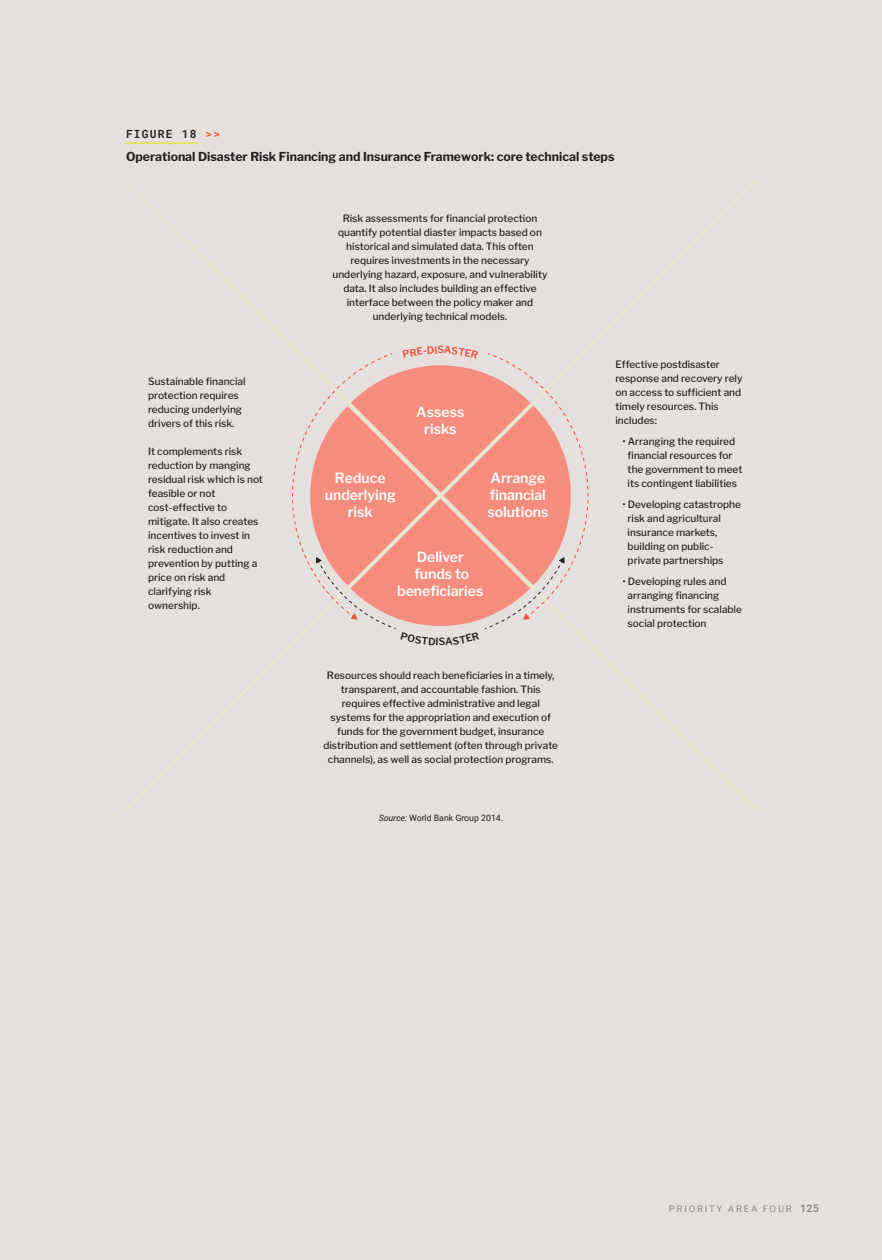
<style>
.page{position:relative;width:882px;height:1260px;background:#e5e0de}
.page>*{position:absolute;margin:0;border:0;box-sizing:border-box;transform-origin:0 0}
.t1{font:600 14px/16.8px "Libre Franklin";color:#fff;text-align:center}
.Figure_Title{font:700 12.25px "Libre Franklin";color:#231f20}
.Figure_Number{font:600 11.38px "Roboto Mono";letter-spacing:.1em;color:#231f20}
.t2{font:500 10.15px/14px "Libre Franklin";color:#231f20}
.t3{font:600 9.97px "Libre Franklin";color:#ef4d34}
.Figure_Source{font:8.75px "Roboto";color:#231f20}
.t4{font:8.75px "Libre Franklin";letter-spacing:.2em;color:#808285}
.s1{color:#ef4d34}
.s2{font-style:italic}
.s3{font-family:"Roboto Mono";font-weight:500;font-size:10.5px}
</style>
<div class="page">
<hr style="left:126px;top:142px;width:72px;height:2px;background:#e0e457">
<svg style="left:292px;top:346px;width:297px;height:299px"></svg>
<p class="Figure_Number" style="left:126px;top:126px;width:96px">FIGURE 18 <span class="s1">&gt;&gt;</span></p>
<p class="Figure_Title" style="left:126px;top:149px;width:490px">Operational Disaster Risk Financing and Insurance Framework: core technical steps</p>
<p class="t2" style="left:333px;top:211px;width:216px;text-align:center">Risk assessments for financial protection quantify potential diaster impacts based on historical and simulated data. This often requires investments in the necessary underlying hazard, exposure, and vulnerability data. It also includes building an effective interface between the policy maker and underlying technical models.</p>
<p class="t2" style="left:148px;top:375px;width:99px">Sustainable financial protection requires reducing underlying drivers of this risk.</p>
<p class="t2" style="left:148px;top:445px;width:116px">It complements risk reduction by manging residual risk which is not feasible or not cost-effective to mitigate. It also creates incentives to invest in risk reduction and prevention by putting a price on risk and clarifying risk ownership.</p>
<p class="t3" style="left:437px;top:344px;width:8px">S</p>
<p class="t1" style="left:325px;top:470px;width:72px">Reduce underlying risk</p>
<p class="t1" style="left:416px;top:404px;width:50px">Assess risks</p>
<p class="t1" style="left:487px;top:470px;width:62px;text-align:left">Arrange financial solutions</p>
<p class="t1" style="left:397px;top:549px;width:88px">Deliver funds to beneficiaries</p>
<p class="t2" style="left:323px;top:668px;width:236px;text-align:center">Resources should reach beneficiaries in a timely, transparent, and accountable fashion. This requires effective administrative and legal systems for the appropriation and execution of funds for the government budget, insurance distribution and settlement (often through private channels), as well as social protection programs.</p>
<p class="Figure_Source" style="left:379px;top:812px;width:126px"><span class="s2">Source:</span> World Bank Group 2014.</p>
<p class="t2" style="left:615px;top:357px;width:129px">Effective postdisaster response and recovery rely on access to sufficient and timely resources. This includes:</p>
<p class="t2" style="left:628px;top:434px;width:116px;text-indent:-5px">• Arranging the required financial resources for the government to meet its contingent liabilities</p>
<p class="t2" style="left:628px;top:497px;width:115px;text-indent:-5px">• Developing catastrophe risk and agricultural insurance markets, building on public&shy;private partnerships</p>
<p class="t2" style="left:628px;top:574px;width:116px;text-indent:-5px">• Developing rules and arranging financing instruments for scalable social protection</p>
<p class="t4" style="left:669px;top:1203px;width:152px">PRIORITY AREA FOUR <span class="s3">125</span></p>
</div>
